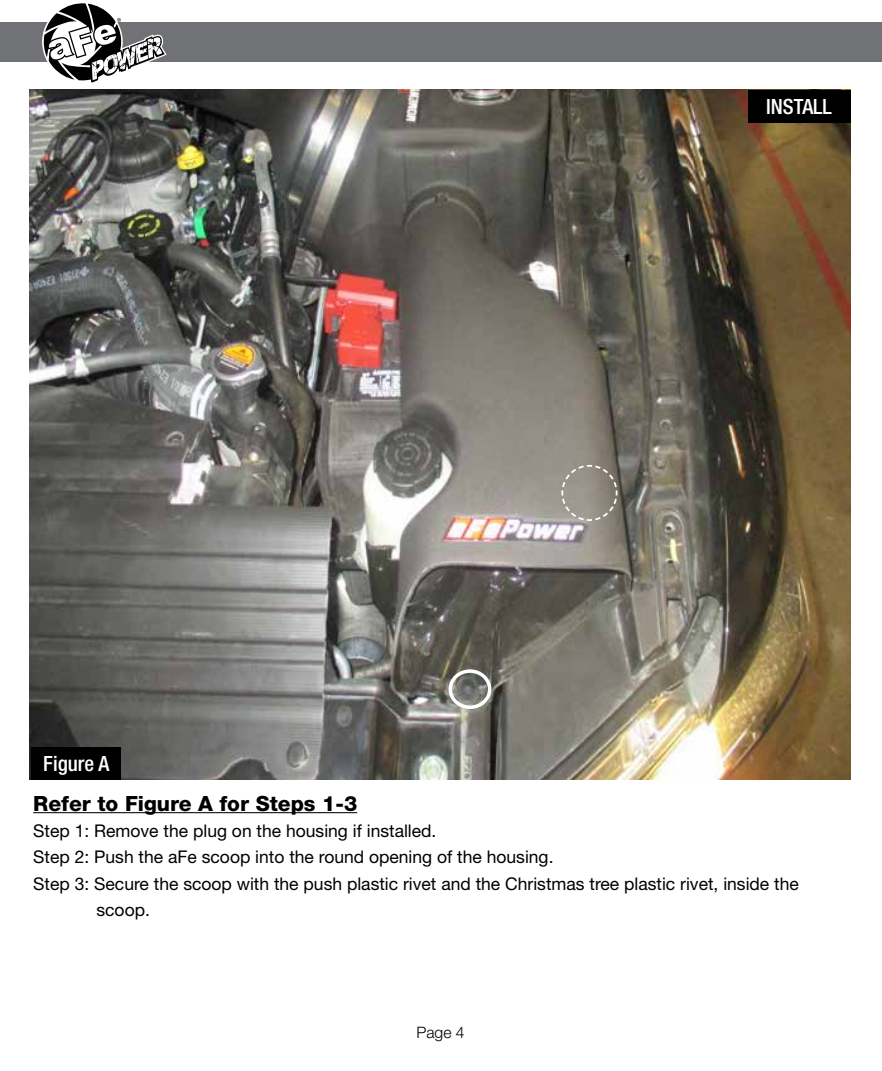
<style>
.page{position:relative;width:882px;height:1071px;background:#fff}
.page>*{position:absolute;margin:0;border:0;box-sizing:border-box;transform-origin:0 0}
.t1{font:800 21px "Helvetica Neue";color:#000}
.t2{font:500 condensed 21px "Helvetica Neue";color:#fff}
.t3{font:17.5px "Helvetica Neue";color:#000}
.t4{font:300 15.75px "Helvetica Neue";color:#000}
</style>
<div class="page">
<div style="left:0;top:23px;width:882px;height:39px;background:#717275"></div>
<svg style="left:43px;top:3px;width:124px;height:80px"></svg>
<hr style="left:33px;top:812px;width:324px;height:1px;background:#000">
<img style="left:30px;top:90px;width:820px;height:690px">
<div style="left:748px;top:90px;width:102px;height:33px;background:#000"></div>
<div style="left:449px;top:669px;width:42px;height:40px;border:4px solid #fff;border-radius:50%"></div>
<svg style="left:561px;top:464px;width:57px;height:58px;background:#98938a"></svg>
<div style="left:32px;top:747px;width:89px;height:33px;background:#000"></div>
<p class="t2" style="left:43px;top:751px;width:67px">Figure A</p>
<p class="t2" style="left:766px;top:94px;width:67px">INSTALL</p>
<p class="t1" style="left:33px;top:791px;width:325px">Refer to Figure A for Steps 1-3</p>
<p class="t3" style="left:33px;top:820px;width:405px">Step 1: Remove the plug on the housing if installed.</p>
<p class="t3" style="left:33px;top:847px;width:522px">Step 2: Push the aFe scoop into the round opening of the housing.</p>
<p class="t3" style="left:33px;top:873px;width:767px">Step 3: Secure the scoop with the push plastic rivet and the Christmas tree plastic rivet, inside the</p>
<p class="t3" style="left:96px;top:899px;width:55px">scoop.</p>
<p class="t4" style="left:416px;top:1023px;width:50px">Page 4</p>
</div>
